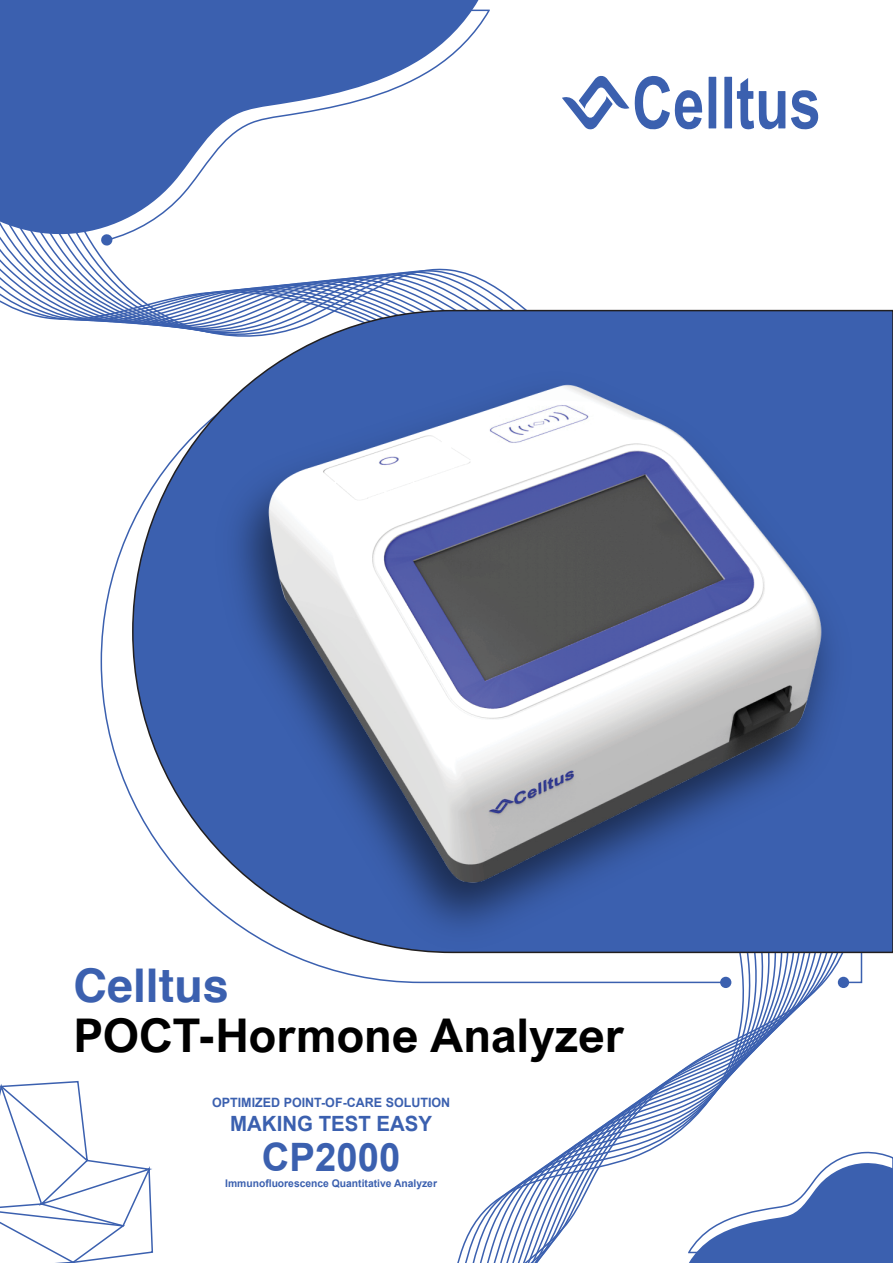
<style>
.page{position:relative;width:893px;height:1263px;background:#fff}
.page>*{position:absolute;margin:0;border:0;box-sizing:border-box;transform-origin:0 0}
.t1{font:700 46.5px "Arial Nova";color:#000}
.t2{font:700 46.5px "Helvetica";color:#3b60af}
.t3{font:700 39.15px "Arial";color:#3b60af}
.t4{font:700 21px "Arial";color:#3b60af}
.t5{font:700 12.9px "Arial";color:#3b60af}
.t6{font:700 10.5px "Arial";color:#3b60af}
</style>
<div class="page">
<svg style="left:513px;top:963px;width:340px;height:300px"></svg>
<svg style="left:0;top:240px;width:113px;height:12px"></svg>
<svg style="left:0;top:252px;width:106px;height:10px"></svg>
<svg style="left:0;top:262px;width:459px;height:9px"></svg>
<svg style="left:0;top:271px;width:526px;height:39px"></svg>
<svg style="left:0;top:0;width:478px;height:235px;fill:#3b60af"></svg>
<svg style="left:687px;top:1150px;width:206px;height:113px"></svg>
<img style="left:16px;top:310px;width:877px;height:643px">
<svg style="left:635px;top:76px;width:67px;height:54px"></svg>
<svg style="left:791px;top:90px;width:27px;height:39px"></svg>
<svg style="left:562px;top:76px;width:67px;height:54px"></svg>
<svg style="left:709px;top:77px;width:7px;height:51px"></svg>
<svg style="left:724px;top:77px;width:61px;height:53px"></svg>
<svg style="left:0;top:1081px;width:154px;height:182px"></svg>
<h1 class="t2" style="left:74px;top:948px;width:157px">Celltus</h1>
<h1 class="t1" style="left:74px;top:1008px;width:552px">POCT-Hormone Analyzer</h1>
<p class="t5" style="left:212px;top:1093px;width:240px">OPTIMIZED POINT-OF-CARE SOLUTION</p>
<h3 class="t4" style="left:230px;top:1108px;width:203px">MAKING TEST EASY</h3>
<h2 class="t3" style="left:262px;top:1129px;width:140px">CP2000</h2>
<p class="t6" style="left:225px;top:1176px;width:213px">Immunofluorescence Quantitative Analyzer</p>
</div>
